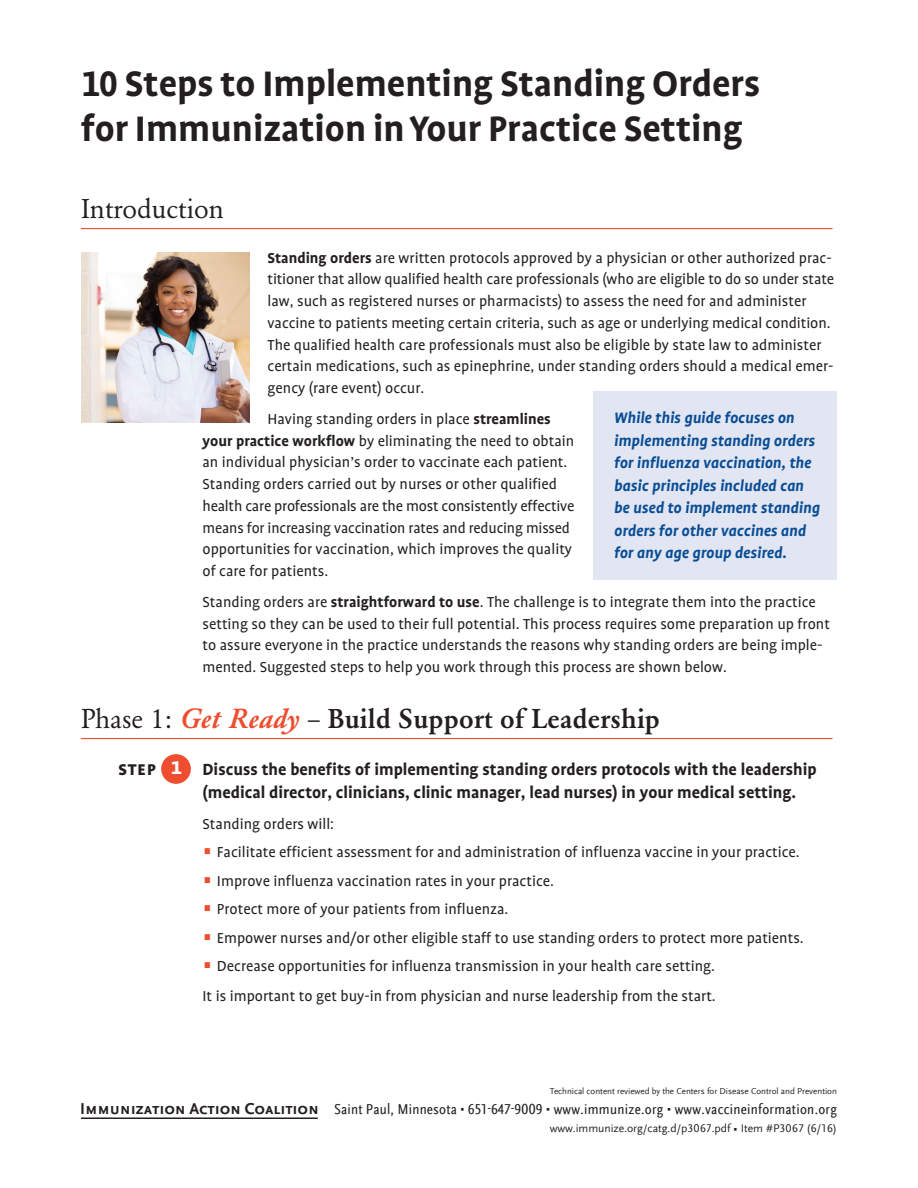
<style>
.page{position:relative;width:918px;height:1188px;background:#fff}
.page>*{position:absolute;margin:0;border:0;box-sizing:border-box;transform-origin:0 0}
.t1{font:700 40.5px/45px "Profile";color:#231f20}
.t2{font:500 27px "Garamond BE";color:#231f20}
.t3{font:27px "Garamond BE";color:#231f20}
.t4{font:700 24.75px "Profile SC";color:#fff}
.t5{font:700 21px "Profile SC";color:#231f20}
.t6{font:700 18.3px/23.2px "Profile";color:#231f20}
.t7{font:italic 700 17.25px/22.5px "Profile";color:#094d95}
.t8{font:16.5px/21.8px "Profile";color:#231f20}
.t9{font:condensed 15px "Scala Sans Offc";letter-spacing:.02em;color:#231f20}
.t10{font:11.7px "Scala Sans Offc";letter-spacing:-.005em;color:#231f20}
.t11{font:9px "Scala Sans Offc";letter-spacing:-.005em;color:#231f20}
.s1{font-family:"Profile NO"}
.s2{font-weight:700}
.s3{font-weight:400}
.s4{font-style:italic;font-size:27.3px;color:#ef4d2f}
.s5{font-family:"Glypha LT Std";color:#ef4d2f}
.s6{font-family:"Scala Sans Sc Offc";font-weight:700;font-stretch:normal;font-size:16.5px}
.s7{font-family:"Glypha LT Std";font-stretch:normal;font-size:7.5px}
.s8{font-family:"Glypha LT Std";font-size:7.5px}
</style>
<div class="page">
<hr style="left:81px;top:228px;width:751px;height:1px;background:#ef4d2f">
<hr style="left:81px;top:738px;width:751px;height:1px;background:#ef4d2f">
<img style="left:81px;top:252px;width:169px;height:171px">
<div style="left:161px;top:754px;width:30px;height:30px;background:#ef4d2f;border-radius:50%"></div>
<div style="left:594px;top:392px;width:243px;height:188px;background:#e2e6f2"></div>
<hr style="left:81px;top:1118px;width:237px;height:1px;background:#231f20">
<p class="t1" style="left:81px;top:61px;width:681px"><span class="s1">10</span> Steps to Implementing Standing Orders for Immunization inYour Practice Setting</p>
<p class="t3" style="left:81px;top:193px;width:144px">Introduction</p>
<p class="t8" style="left:268px;top:247px;width:568px"><span class="s2">Standing orders</span> are written protocols approved by a physician or other authorized prac&shy;titioner that allow qualified health care professionals (who are eligible to do so under state law, such as registered nurses or pharmacists) to assess the need for and administer vaccine to patients meeting certain criteria, such as age or underlying medical condition.<br>The qualified health care professionals must also be eligible by state law to administer certain medications, such as epinephrine, under standing orders should a medical emer&shy;gency (rare event) occur.</p>
<p class="t8" style="left:202px;top:408px;width:373px;text-indent:65px">Having standing orders in place <span class="s2">streamlines your practice workflow</span> by eliminating the need to obtain an individual physician’s order to vaccinate each patient.<br>Standing orders carried out by nurses or other qualified health care professionals are the most consistently effective means for increasing vaccination rates and reducing missed opportunities for vaccination, which improves the quality of care for patients.</p>
<p class="t8" style="left:202px;top:591px;width:629px">Standing orders are <span class="s2">straightforward to use</span>. The challenge is to integrate them into the practice setting so they can be used to their full potential. This process requires some preparation up front to assure everyone in the practice understands the reasons why standing orders are being imple&shy;mented. Suggested steps to help you work through this process are shown below.</p>
<p class="t2" style="left:81px;top:703px;width:581px"><span class="s3">Phase 1:</span> <span class="s4">Get Ready</span> <span class="s3">–</span> Build Support of Leadership</p>
<p class="t5" style="left:118px;top:757px;width:39px">step</p>
<p class="t6" style="left:202px;top:757px;width:616px">Discuss the benefits of implementing standing orders protocols with the leadership (medical director, clinicians, clinic manager, lead nurses) in your medical setting.</p>
<p class="t8" style="left:202px;top:813px;width:133px">Standing orders will:</p>
<p class="t8" style="left:202px;top:841px;width:599px"><span class="s5">•</span> Facilitate efficient assessment for and administration of influenza vaccine in your practice.</p>
<p class="t8" style="left:202px;top:870px;width:353px"><span class="s5">•</span> Improve influenza vaccination rates in your practice.</p>
<p class="t8" style="left:202px;top:898px;width:307px"><span class="s5">•</span> Protect more of your patients from influenza.</p>
<p class="t8" style="left:202px;top:927px;width:603px"><span class="s5">•</span> Empower nurses and/or other eligible staff to use standing orders to protect more patients.</p>
<p class="t8" style="left:202px;top:955px;width:514px"><span class="s5">•</span> Decrease opportunities for influenza transmission in your health care setting.</p>
<p class="t8" style="left:202px;top:985px;width:515px">It is important to get buy-in from physician and nurse leadership from the start.</p>
<p class="t7" style="left:614px;top:407px;width:207px">While this guide focuses on implementing standing orders for influenza vaccination, the basic principles included can be used to implement standing orders for other vaccines and for any age group desired.</p>
<p class="t4" style="left:170px;top:753px;width:13px">1</p>
<p class="t11" style="left:550px;top:1087px;width:289px">Technical content reviewed by the Centers for Disease Control and Prevention</p>
<p class="t9" style="left:80px;top:1101px;width:758px"><span class="s6">Immunization Action Coalition</span> Saint Paul, Minnesota <span class="s7">•</span> 651-647-9009 <span class="s7">•</span> www.immunize.org <span class="s7">•</span> www.vaccineinformation.org</p>
<p class="t10" style="left:550px;top:1122px;width:289px">www.immunize.org/catg.d/p3067.pdf <span class="s8">•</span> Item #P3067 (6/16)</p>
</div>
